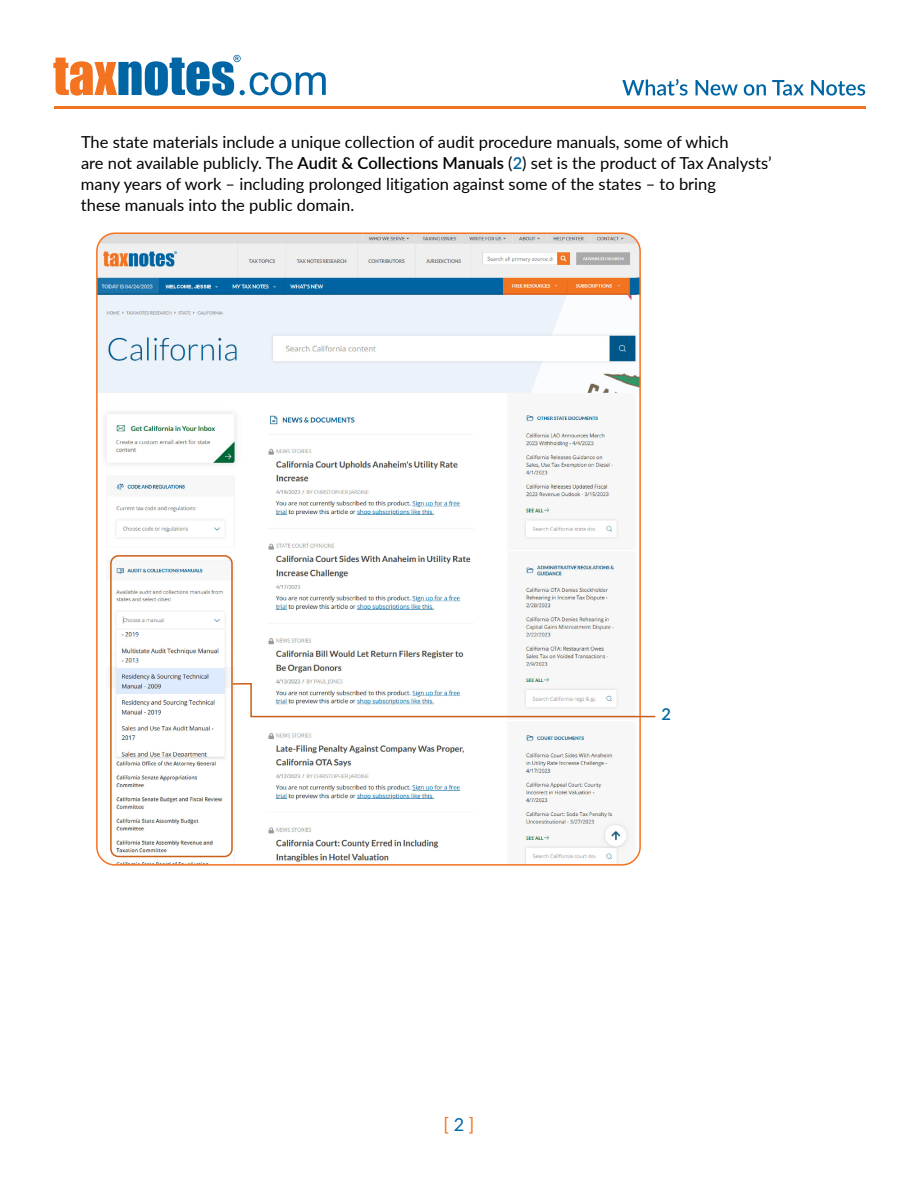
<style>
.page{position:relative;width:918px;height:1188px;background:#fff}
.page>*{position:absolute;margin:0;border:0;box-sizing:border-box;transform-origin:0 0}
.t1{font:18px "Lato";color:#f37321}
.t2{font:16.5px/21px "Lato";color:#000}
.t3{font:600 16.5px "Lato";color:#0065a4}
.s1{font-weight:600}
.s2{font-weight:600;color:#0065a4}
.s3{color:#0065a4}
</style>
<div class="page">
<svg style="left:53px;top:55px;width:273px;height:41px"></svg>
<hr style="left:54px;top:106px;width:811px;height:3px;background:#f47321">
<svg style="left:622px;top:79px;width:66px;height:17px"></svg>
<svg style="left:696px;top:80px;width:42px;height:16px"></svg>
<svg style="left:744px;top:84px;width:22px;height:12px"></svg>
<svg style="left:772px;top:80px;width:32px;height:16px"></svg>
<svg style="left:811px;top:80px;width:54px;height:16px"></svg>
<img style="left:97px;top:233px;width:543px;height:632px;border-radius:18px">
<div style="left:110px;top:555px;width:123px;height:302px;border:2px solid #c96019;border-radius:8px"></div>
<svg style="left:231px;top:682px;width:425px;height:36px"></svg>
<p class="t2" style="left:81px;top:131px;width:692px">The state materials include a unique collection of audit procedure manuals, some of which<br>are not available publicly. The <span class="s1">Audit &amp; Collections Manuals</span> (<span class="s2">2</span>) set is the product of Tax Analysts’ many years of work – including prolonged litigation against some of the states – to bring<br>these manuals into the public domain.</p>
<p class="t1" style="left:444px;top:1113px;width:32px">[<span class="s3">2</span>]</p>
<p class="t3" style="left:661px;top:704px;width:11px">2</p>
</div>
